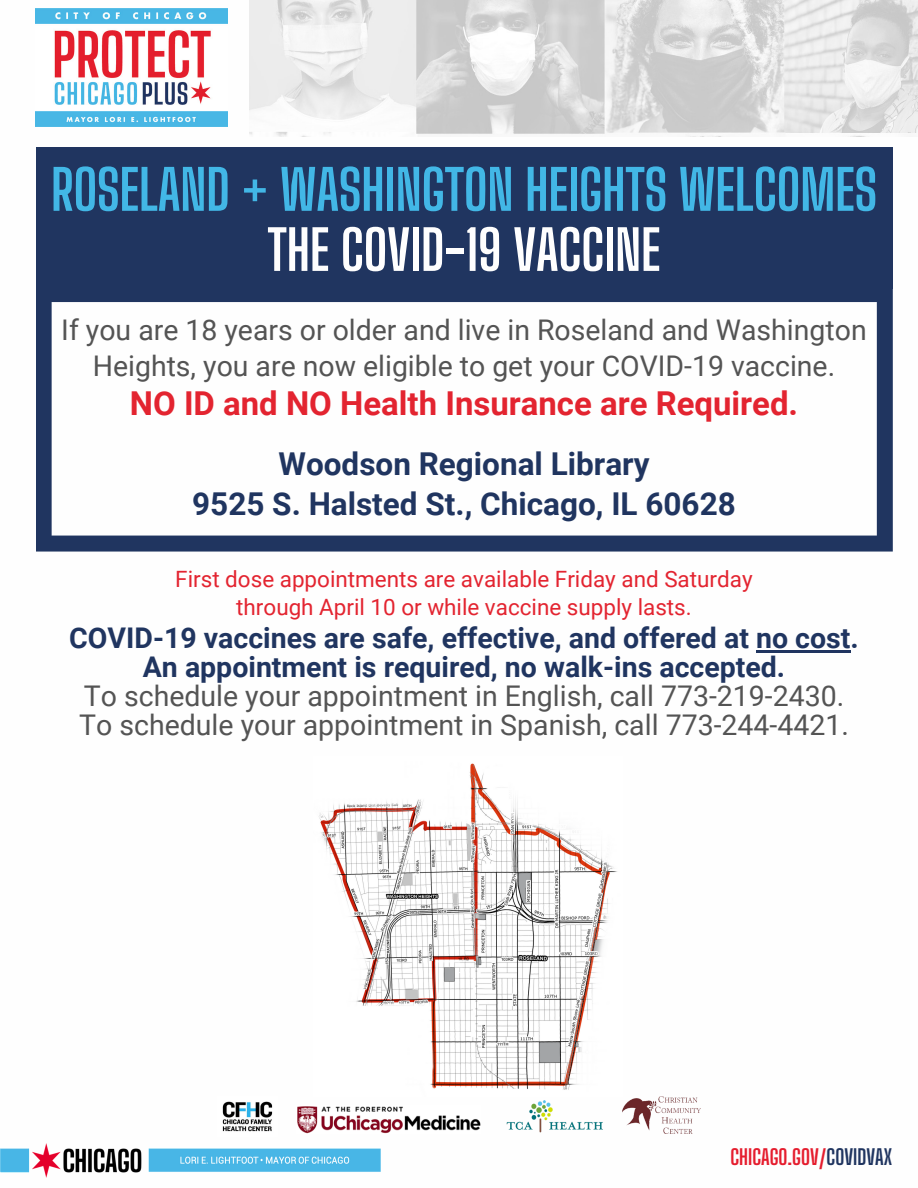
<style>
.page{position:relative;width:918px;height:1188px;background:#fff}
.page>*{position:absolute;margin:0;border:0;box-sizing:border-box;transform-origin:0 0}
.t1{font:700 54.9px "Big Shoulders Display";color:#42b7e6}
.t2{font:700 54.6px "Big Shoulders Display";color:#fefefe}
.t3{font:700 33px "Roboto";color:#e32430}
.t4{font:700 31.5px "Roboto";color:#203560}
.t5{font:28.5px/36px "Roboto";color:#545454;text-align:center}
.t6{font:700 28.5px "Roboto";color:#203560}
.t7{font:22.5px "Roboto";color:#e32430}
.t8{font:700 21px "Big Shoulders Display";color:#e51d2e}
.s1{color:#203560}
</style>
<div class="page">
<img style="left:249px;top:0;width:669px;height:136px">
<div style="left:36px;top:147px;width:856px;height:142px;background:#203560"></div>
<svg style="left:36px;top:286px;width:857px;height:266px"></svg>
<img style="left:0;top:1144px;width:380px;height:34px">
<img style="left:36px;top:9px;width:191px;height:118px">
<img style="left:222px;top:1101px;width:51px;height:31px">
<img style="left:297px;top:1106px;width:184px;height:28px">
<img style="left:506px;top:1100px;width:97px;height:33px">
<img style="left:623px;top:1096px;width:77px;height:37px">
<img style="left:319px;top:763px;width:299px;height:327px">
<hr style="left:756px;top:650px;width:94px;height:2px;background:#203560">
<p class="t1" style="left:51px;top:157px;width:828px">ROSELAND + WASHINGTON HEIGHTS WELCOMES</p>
<p class="t2" style="left:268px;top:217px;width:394px">THE COVID-19 VACCINE</p>
<p class="t5" style="left:61px;top:312px;width:807px">If you are 18 years or older and live in Roseland and Washington<br>Heights, you are now eligible to get your COVID-19 vaccine.</p>
<p class="t3" style="left:130px;top:385px;width:670px">NO ID and NO Health Insurance are Required.</p>
<p class="t4" style="left:278px;top:446px;width:373px">Woodson Regional Library</p>
<p class="t4" style="left:192px;top:486px;width:545px">9525 S. Halsted St., Chicago, IL 60628</p>
<p class="t7" style="left:175px;top:566px;width:579px">First dose appointments are available Friday and Saturday</p>
<p class="t7" style="left:236px;top:595px;width:457px">through April 10 or while vaccine supply lasts.</p>
<p class="t6" style="left:69px;top:621px;width:791px">COVID-19 vaccines are safe, effective, and offered at no cost.</p>
<p class="t6" style="left:143px;top:651px;width:644px">An appointment is required, no walk-ins accepted.</p>
<p class="t5" style="left:84px;top:679px;width:762px">To schedule your appointment in English, call 773-219-2430.</p>
<p class="t5" style="left:79px;top:708px;width:771px">To schedule your appointment in Spanish, call 773-244-4421.</p>
<p class="t8" style="left:730px;top:1145px;width:163px">CHICAGO.GOV/<span class="s1">COVIDVAX</span></p>
</div>
